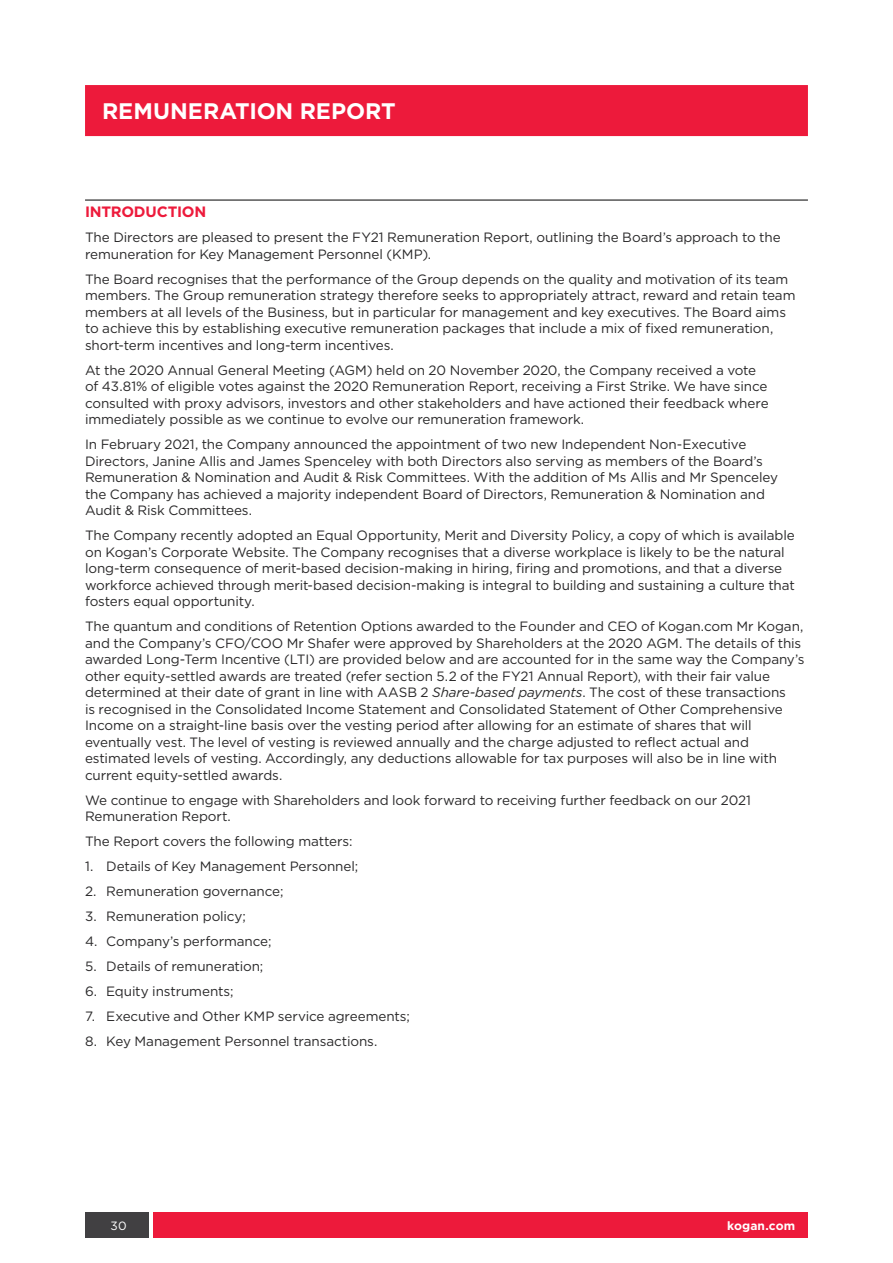
<style>
.page{position:relative;width:893px;height:1263px;background:#fff}
.page>*{position:absolute;margin:0;border:0;box-sizing:border-box;transform-origin:0 0}
.t1{font:700 22.5px "Gotham";color:#fff}
.t2{font:700 15px "Gotham";letter-spacing:-.015em;color:#ed1a3b}
.t3{font:13.5px/16.5px "Gotham";letter-spacing:-.01em;color:#292829}
.t4{font:700 12px "Gotham";letter-spacing:.01em;color:#fff}
.t5{font:12px "Gotham";color:#fff}
.s1{font-style:italic}
</style>
<div class="page">
<div style="left:153px;top:1212px;width:655px;height:25px;background:#ed1a3b"></div>
<div style="left:85px;top:1212px;width:64px;height:25px;background:#414042"></div>
<div style="left:85px;top:85px;width:723px;height:51px;background:#ed1a3b"></div>
<hr style="left:85px;top:200px;width:723px;height:1px;background:#000">
<h1 class="t1" style="left:102px;top:96px;width:295px">REMUNERATION REPORT</h1>
<p class="t2" style="left:85px;top:202px;width:123px">INTRODUCTION</p>
<p class="t3" style="left:85px;top:229px;width:697px">The Directors are pleased to present the FY21 Remuneration Report, outlining the Board’s approach to the remuneration for Key Management Personnel (KMP).</p>
<p class="t3" style="left:85px;top:270px;width:712px">The Board recognises that the performance of the Group depends on the quality and motivation of its team members. The Group remuneration strategy therefore seeks to appropriately attract, reward and retain team members at all levels of the Business, but in particular for management and key executives. The Board aims to achieve this by establishing executive remuneration packages that include a mix of fixed remuneration, short-term incentives and long-term incentives.</p>
<p class="t3" style="left:85px;top:361px;width:685px">At the 2020 Annual General Meeting (AGM) held on 20 November 2020, the Company received a vote of 43.81% of eligible votes against the 2020 Remuneration Report, receiving a First Strike. We have since consulted with proxy advisors, investors and other stakeholders and have actioned their feedback where immediately possible as we continue to evolve our remuneration framework.</p>
<p class="t3" style="left:85px;top:436px;width:695px">In February 2021, the Company announced the appointment of two new Independent Non-Executive Directors, Janine Allis and James Spenceley with both Directors also serving as members of the Board’s Remuneration &amp; Nomination and Audit &amp; Risk Committees. With the addition of Ms Allis and Mr Spenceley the Company has achieved a majority independent Board of Directors, Remuneration &amp; Nomination and Audit &amp; Risk Committees.</p>
<p class="t3" style="left:85px;top:527px;width:711px">The Company recently adopted an Equal Opportunity, Merit and Diversity Policy, a copy of which is available on Kogan’s Corporate Website. The Company recognises that a diverse workplace is likely to be the natural long-term consequence of merit-based decision-making in hiring, firing and promotions, and that a diverse workforce achieved through merit-based decision-making is integral to building and sustaining a culture that fosters equal opportunity.</p>
<p class="t3" style="left:85px;top:618px;width:721px">The quantum and conditions of Retention Options awarded to the Founder and CEO of Kogan.com Mr Kogan, and the Company’s CFO/COO Mr Shafer were approved by Shareholders at the 2020 AGM. The details of this awarded Long-Term Incentive (LTI) are provided below and are accounted for in the same way the Company’s other equity-settled awards are treated (refer section 5.2 of the FY21 Annual Report), with their fair value determined at their date of grant in line with AASB 2 <span class="s1">Share-based payments</span>. The cost of these transactions<br>is recognised in the Consolidated Income Statement and Consolidated Statement of Other Comprehensive Income on a straight-line basis over the vesting period after allowing for an estimate of shares that will eventually vest. The level of vesting is reviewed annually and the charge adjusted to reflect actual and estimated levels of vesting. Accordingly, any deductions allowable for tax purposes will also be in line with current equity-settled awards.</p>
<p class="t3" style="left:85px;top:791px;width:667px">We continue to engage with Shareholders and look forward to receiving further feedback on our 2021<br>Remuneration Report.</p>
<p class="t3" style="left:85px;top:833px;width:269px">The Report covers the following matters:</p>
<p class="t3" style="left:85px;top:858px;width:275px">1. Details of Key Management Personnel;</p>
<p class="t3" style="left:85px;top:883px;width:200px">2. Remuneration governance;</p>
<p class="t3" style="left:85px;top:908px;width:162px">3. Remuneration policy;</p>
<p class="t3" style="left:85px;top:933px;width:188px">4. Company’s performance;</p>
<p class="t3" style="left:85px;top:958px;width:180px">5. Details of remuneration;</p>
<p class="t3" style="left:85px;top:983px;width:150px">6. Equity instruments;</p>
<p class="t3" style="left:85px;top:1008px;width:326px">7. Executive and Other KMP service agreements;</p>
<p class="t3" style="left:85px;top:1033px;width:294px">8. Key Management Personnel transactions.</p>
<p class="t5" style="left:111px;top:1218px;width:18px">30</p>
<p class="t4" style="left:727px;top:1217px;width:70px">kogan.com</p>
</div>
